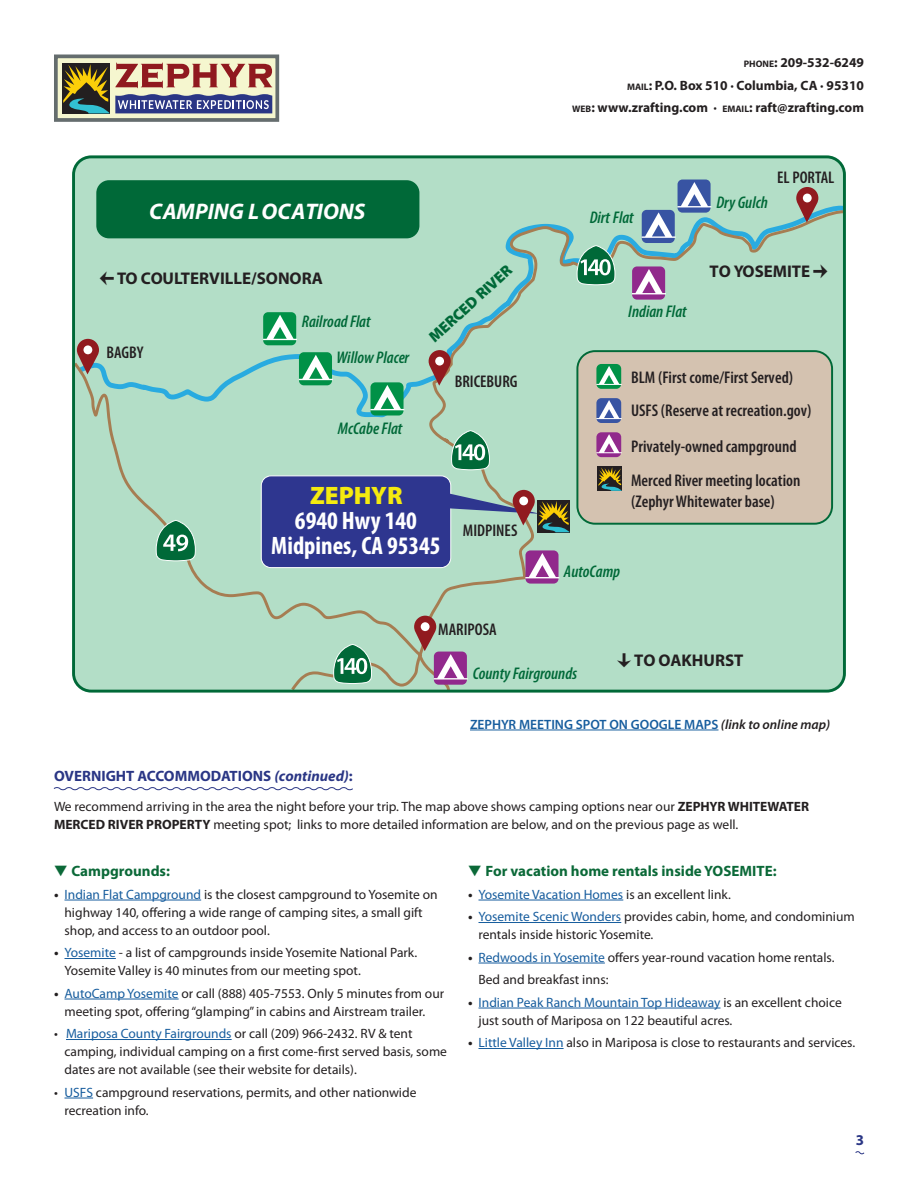
<style>
.page{position:relative;width:918px;height:1188px;background:#fff}
.page>*{position:absolute;margin:0;border:0;box-sizing:border-box;transform-origin:0 0}
.t1{font:700 condensed 25.35px/25.3px "Myriad Pro";color:#fff;text-align:center}
.t2{font:900 25.35px "Myriad Pro";color:#f5eb0f}
.t3{font:italic 700 22.65px "Myriad Pro";color:#fff}
.t4{font:600 condensed 16.95px/33.2px "Myriad Pro";color:#241f21}
.t5{font:italic 600 condensed 16.95px/35.7px "Myriad Pro";color:#006938}
.t6{font:700 16.95px "Myriad Pro";color:#241f21}
.t7{font:900 15.6px "Myriad Pro";color:#006938}
.Headings_-_colored{font:700 15px "Myriad Pro";color:#0b6938}
.Headers_rule_under{font:700 15px "Myriad Pro";color:#2a3685}
.Bullets_w_phones{font:13.5px/18px "Myriad Pro";color:#231f20}
.Headings_-_colored-2{font:13.5px/18px "Myriad Pro";color:#231f20}
.t8{font:700 13.5px "Myriad Pro";color:#231f20}
.t9{font:600 13.5px "Myriad Pro";color:#175d9e}
.Bullets_w_phones-2{font:13.5px "Myriad Pro";color:#175d9e}
.s1{font-size:9.45px}
.s2{font-style:inherit}
.s3{font-size:15.75px}
.s4{font-family:"Arrow Dynamic"}
.s5{font-style:italic;color:#231f20}
.s6{font-style:italic}
.s7{font-weight:700}
.s8{color:#175d9e}
.s9{font-weight:700;color:#231f20}
.s10{color:#231f20}
</style>
<div class="page">
<svg style="left:855px;top:1151px;width:10px;height:4px"></svg>
<div style="left:54px;top:55px;width:225px;height:67px;background:#f5f6cf;border:4px solid #656d6e"></div>
<div style="left:62px;top:63px;width:48px;height:50px;background:#231f20"></div>
<svg style="left:63px;top:63px;width:209px;height:50px"></svg>
<hr style="left:478px;top:900px;width:145px;height:1px;background:#175d9e">
<hr style="left:478px;top:922px;width:143px;height:1px;background:#175d9e">
<hr style="left:478px;top:963px;width:127px;height:1px;background:#175d9e">
<hr style="left:478px;top:1008px;width:242px;height:1px;background:#175d9e">
<hr style="left:478px;top:1048px;width:86px;height:1px;background:#175d9e">
<hr style="left:64px;top:900px;width:137px;height:1px;background:#175d9e">
<hr style="left:64px;top:958px;width:52px;height:1px;background:#175d9e">
<hr style="left:64px;top:999px;width:115px;height:1px;background:#175d9e">
<hr style="left:66px;top:1039px;width:166px;height:1px;background:#175d9e">
<svg style="left:64px;top:1098px;width:29px;height:1px"></svg>
<hr style="left:470px;top:730px;width:248px;height:1px;background:#175d9e">
<svg style="left:53px;top:787px;width:300px;height:4px"></svg>
<svg style="left:72px;top:155px;width:774px;height:538px;fill:#b3dec7"></svg>
<p class="t8" style="left:744px;top:54px;width:122px"><span class="s1">PHONE</span><span class="s2">:</span> 209-532-6249</p>
<p class="t8" style="left:627px;top:76px;width:238px"><span class="s1">MAIL</span><span class="s2">:</span> P.O. Box 510 · Columbia, CA · 95310</p>
<p class="t8" style="left:572px;top:99px;width:293px"><span class="s1">WEB</span><span class="s2">:</span> www.zrafting.com · <span class="s1">EMAIL</span><span class="s2">:</span> raft@zrafting.com</p>
<h2 class="t3" style="left:149px;top:196px;width:218px">CAMPING LOCATIONS</h2>
<p class="t5" style="left:590px;top:199px;width:45px">Dirt Flat</p>
<p class="t5" style="left:716px;top:184px;width:53px">Dry Gulch</p>
<p class="t4" style="left:777px;top:161px;width:59px">EL PORTAL</p>
<p class="t7" style="left:424px;top:331px;width:108px;rotate:-42deg">ME<span class="s3">RC</span>ED RIVER</p>
<p class="t6" style="left:100px;top:267px;width:225px"><span class="s4">j</span> TO COULTERVILLE/SONORA</p>
<p class="t6" style="left:710px;top:260px;width:120px">TO YOSEMITE <span class="s4">d</span></p>
<p class="t5" style="left:628px;top:293px;width:60px">Indian Flat</p>
<p class="t5" style="left:336px;top:303px;width:74px;text-indent:-35px">Railroad Flat<br>Willow Placer</p>
<p class="t4" style="left:106px;top:336px;width:38px">BAGBY</p>
<p class="t5" style="left:338px;top:411px;width:66px">McCabe Flat</p>
<p class="t4" style="left:455px;top:365px;width:64px">BRICEBURG</p>
<h1 class="t2" style="left:310px;top:478px;width:94px">ZEPHYR</h1>
<h1 class="t1" style="left:271px;top:508px;width:171px">6940 Hwy 140<br>Midpines, CA 95345</h1>
<p class="t4" style="left:463px;top:513px;width:56px">MIDPINES</p>
<p class="t4" style="left:438px;top:612px;width:60px">MARIPOSA</p>
<p class="t4" style="left:631px;top:360px;width:182px">BLM (First come/First Served)<br>USFS (Reserve at recreation.gov)</p>
<p class="t4" style="left:631px;top:429px;width:171px;line-height:34.5px">Privately-owned campground<br>Merced River meeting location</p>
<p class="t4" style="left:631px;top:484px;width:145px">(Zephyr Whitewater base)</p>
<p class="t5" style="left:564px;top:553px;width:58px">AutoCamp</p>
<p class="t5" style="left:473px;top:655px;width:106px">County Fairgrounds</p>
<p class="t6" style="left:617px;top:650px;width:128px"><span class="s4">g</span>TO OAKHURST</p>
<p class="t9" style="left:470px;top:716px;width:362px">ZEPHYR MEETING SPOT ON GOOGLE MAPS <span class="s5">(link to online map)</span></p>
<p class="Headers_rule_under" style="left:54px;top:766px;width:300px">OVERNIGHT ACCOMMODATIONS <span class="s6">(continued)</span>:</p>
<p class="Headings_-_colored-2" style="left:54px;top:797px;width:757px">We recommend arriving in the area the night before your trip. The map above shows camping options near our <span class="s7">ZEPHYR WHITEWATER<br>MERCED RIVER PROPERTY</span> meeting spot; links to more detailed information are below, and on the previous page as well.</p>
<p class="Headings_-_colored" style="left:54px;top:861px;width:118px">▼ Campgrounds:</p>
<p class="Bullets_w_phones" style="left:64px;top:885px;width:375px;text-indent:-10px"><span class="s7">•</span> <span class="s8">Indian Flat Campground</span> is the closest campground to Yosemite on highway 140, offering a wide range of camping sites, a small gift shop, and access to an outdoor pool.</p>
<p class="Bullets_w_phones" style="left:64px;top:943px;width:354px;text-indent:-10px"><span class="s7">•</span> <span class="s8">Yosemite</span> - a list of campgrounds inside Yosemite National Park.<br>Yosemite Valley is 40 minutes from our meeting spot.</p>
<p class="Bullets_w_phones" style="left:64px;top:984px;width:381px;text-indent:-10px"><span class="s7">•</span> <span class="s8">AutoCamp Yosemite</span> or call (888) 405-7553. Only 5 minutes from our meeting spot, offering “glamping” in cabins and Airstream trailer.</p>
<p class="Bullets_w_phones" style="left:65px;top:1024px;width:384px;text-indent:-11px">• <span class="s8">Mariposa County Fairgrounds</span> or call (209) 966-2432. RV &amp; tent camping, individual camping on a first come-first served basis, some dates are not available (see their website for details).</p>
<p class="Bullets_w_phones" style="left:64px;top:1083px;width:354px;text-indent:-10px">• <span class="s8">USFS</span> campground reservations, permits, and other nationwide recreation info.</p>
<p class="Headings_-_colored" style="left:468px;top:861px;width:310px">▼ For vacation home rentals inside YOSEMITE:</p>
<p class="Bullets_w_phones-2" style="left:468px;top:886px;width:264px"><span class="s9">•</span> Yosemite Vacation Homes <span class="s10">is an excellent link.</span></p>
<p class="Bullets_w_phones" style="left:478px;top:907px;width:378px;text-indent:-10px"><span class="s7">•</span> <span class="s8">Yosemite Scenic Wonders</span> provides cabin, home, and condominium rentals inside historic Yosemite.</p>
<p class="Bullets_w_phones" style="left:468px;top:948px;width:368px"><span class="s7">•</span> <span class="s8">Redwoods in Yosemite</span> offers year-round vacation home rentals.</p>
<p class="Bullets_w_phones" style="left:479px;top:970px;width:132px">Bed and breakfast inns:</p>
<p class="Bullets_w_phones" style="left:478px;top:993px;width:365px;text-indent:-10px"><span class="s7">•</span> <span class="s8">Indian Peak Ranch Mountain Top Hideaway</span> is an excellent choice just south of Mariposa on 122 beautiful acres.</p>
<p class="Bullets_w_phones" style="left:468px;top:1033px;width:389px"><span class="s7">•</span> <span class="s8">Little Valley Inn</span> also in Mariposa is close to restaurants and services.</p>
<p class="Headers_rule_under" style="left:856px;top:1130px;width:10px">3</p>
</div>
